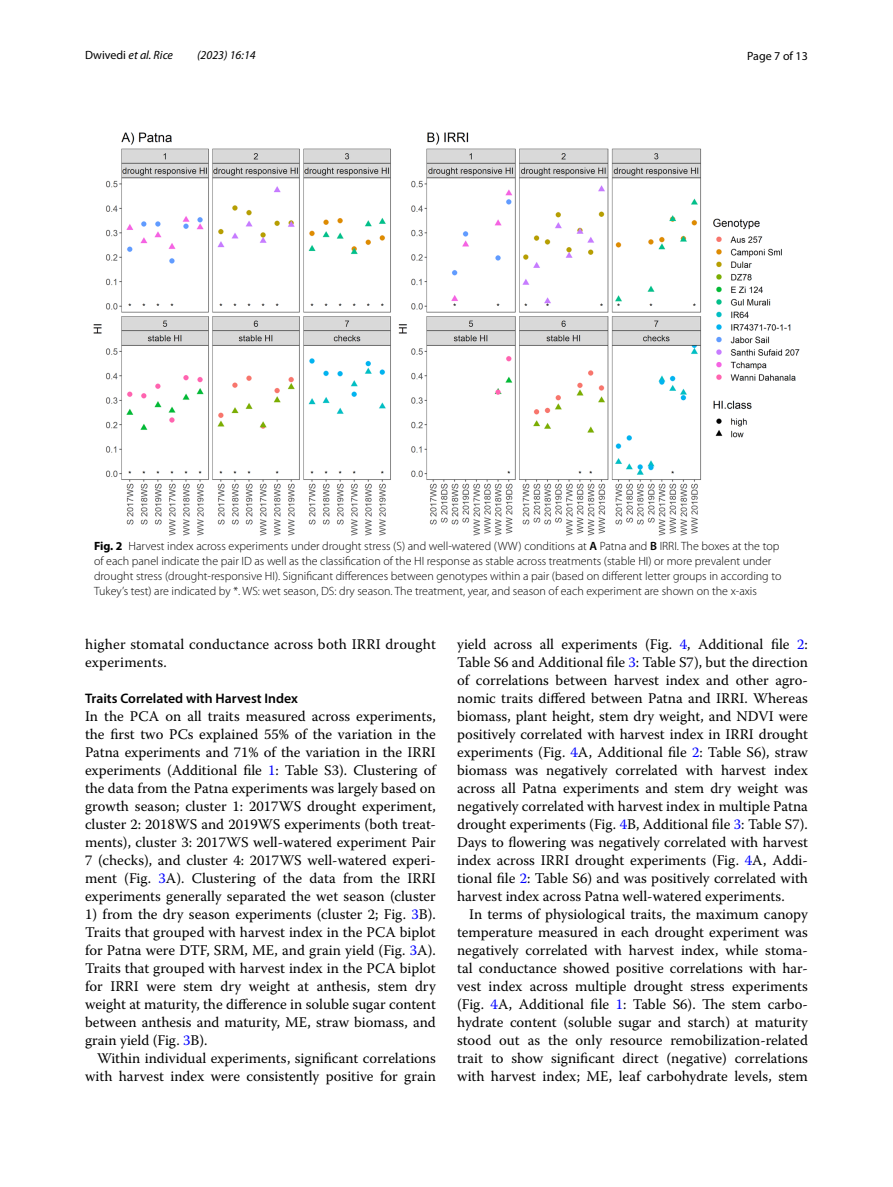
<style>
.page{position:relative;width:893px;height:1187px;background:#fff}
.page>*{position:absolute;margin:0;border:0;box-sizing:border-box;transform-origin:0 0}
.t1{font:14.7px/18px "Warnock Pro";color:#000;text-align:justify}
.t2{font:600 13.8px "Myriad Pro";color:#000}
.t3{font:300 12px/15px "Myriad Pro";color:#000}
.t4{font:italic 12px "Myriad Pro";color:#000}
.t5{font:12px "Myriad Pro";color:#000}
.s1{font-style:normal}
.s2{font-weight:700}
.s3{font-weight:600}
.s4{color:#00f}
</style>
<div class="page">
<img style="left:94px;top:133px;width:705px;height:402px">
<p class="t4" style="left:85px;top:48px;width:90px"><span class="s1">Dwivedi</span> et al. Rice</p>
<p class="t4" style="left:197px;top:48px;width:60px">(2023) 16:14</p>
<p class="t5" style="left:747px;top:48px;width:62px">Page 7 of 13</p>
<p class="t3" style="left:94px;top:539px;width:689px"><span class="s2">Fig. 2</span> Harvest index across experiments under drought stress (S) and well-watered (WW) conditions at <span class="s3">A</span> Patna and <span class="s3">B</span> IRRI. The boxes at the top of each panel indicate the pair ID as well as the classification of the HI response as stable across treatments (stable HI) or more prevalent under drought stress (drought-responsive HI). Significant differences between genotypes within a pair (based on different letter groups in according to Tukey’s test) are indicated by *. WS: wet season, DS: dry season. The treatment, year, and season of each experiment are shown on the x-axis</p>
<p class="t1" style="left:85px;top:635px;width:352px">higher stomatal conductance across both IRRI drought experiments.</p>
<p class="t2" style="left:85px;top:689px;width:214px">Traits Correlated with Harvest Index</p>
<p class="t1" style="left:85px;top:707px;width:352px">In the PCA on all traits measured across experiments, the first two PCs explained 55% of the variation in the Patna experiments and 71% of the variation in the IRRI experiments (Additional file <span class="s4">1</span>: Table S3). Clustering of the data from the Patna experiments was largely based on growth season; cluster 1: 2017WS drought experiment, cluster 2: 2018WS and 2019WS experiments (both treat&shy;ments), cluster 3: 2017WS well-watered experiment Pair 7 (checks), and cluster 4: 2017WS well-watered experi&shy;ment (Fig. <span class="s4">3</span>A). Clustering of the data from the IRRI experiments generally separated the wet season (cluster</p>
<p class="t1" style="left:85px;top:905px;width:352px">1) from the dry season experiments (cluster 2; Fig. <span class="s4">3</span>B).<br>Traits that grouped with harvest index in the PCA biplot for Patna were DTF, SRM, ME, and grain yield (Fig. <span class="s4">3</span>A).<br>Traits that grouped with harvest index in the PCA biplot for IRRI were stem dry weight at anthesis, stem dry weight at maturity, the difference in soluble sugar content between anthesis and maturity, ME, straw biomass, and grain yield (Fig. <span class="s4">3</span>B).</p>
<p class="t1" style="left:85px;top:1049px;width:352px;text-align:right">Within individual experiments, significant correlations with harvest index were consistently positive for grain</p>
<p class="t1" style="left:457px;top:635px;width:352px">yield across all experiments (Fig. <span class="s4">4</span>, Additional file <span class="s4">2</span>:<br>Table S6 and Additional file <span class="s4">3</span>: Table S7), but the direction of correlations between harvest index and other agro&shy;nomic traits differed between Patna and IRRI. Whereas biomass, plant height, stem dry weight, and NDVI were positively correlated with harvest index in IRRI drought experiments (Fig. <span class="s4">4</span>A, Additional file <span class="s4">2</span>: Table S6), straw biomass was negatively correlated with harvest index across all Patna experiments and stem dry weight was negatively correlated with harvest index in multiple Patna drought experiments (Fig. <span class="s4">4</span>B, Additional file <span class="s4">3</span>: Table S7).<br>Days to flowering was negatively correlated with harvest index across IRRI drought experiments (Fig. <span class="s4">4</span>A, Addi&shy;tional file <span class="s4">2</span>: Table S6) and was positively correlated with harvest index across Patna well-watered experiments.</p>
<p class="t1" style="left:457px;top:905px;width:352px;text-indent:12px">In terms of physiological traits, the maximum canopy temperature measured in each drought experiment was negatively correlated with harvest index, while stoma&shy;tal conductance showed positive correlations with har&shy;vest index across multiple drought stress experiments (Fig. <span class="s4">4</span>A, Additional file <span class="s4">1</span>: Table S6). The stem carbo&shy;hydrate content (soluble sugar and starch) at maturity stood out as the only resource remobilization-related trait to show significant direct (negative) correlations with harvest index; ME, leaf carbohydrate levels, stem</p>
</div>
